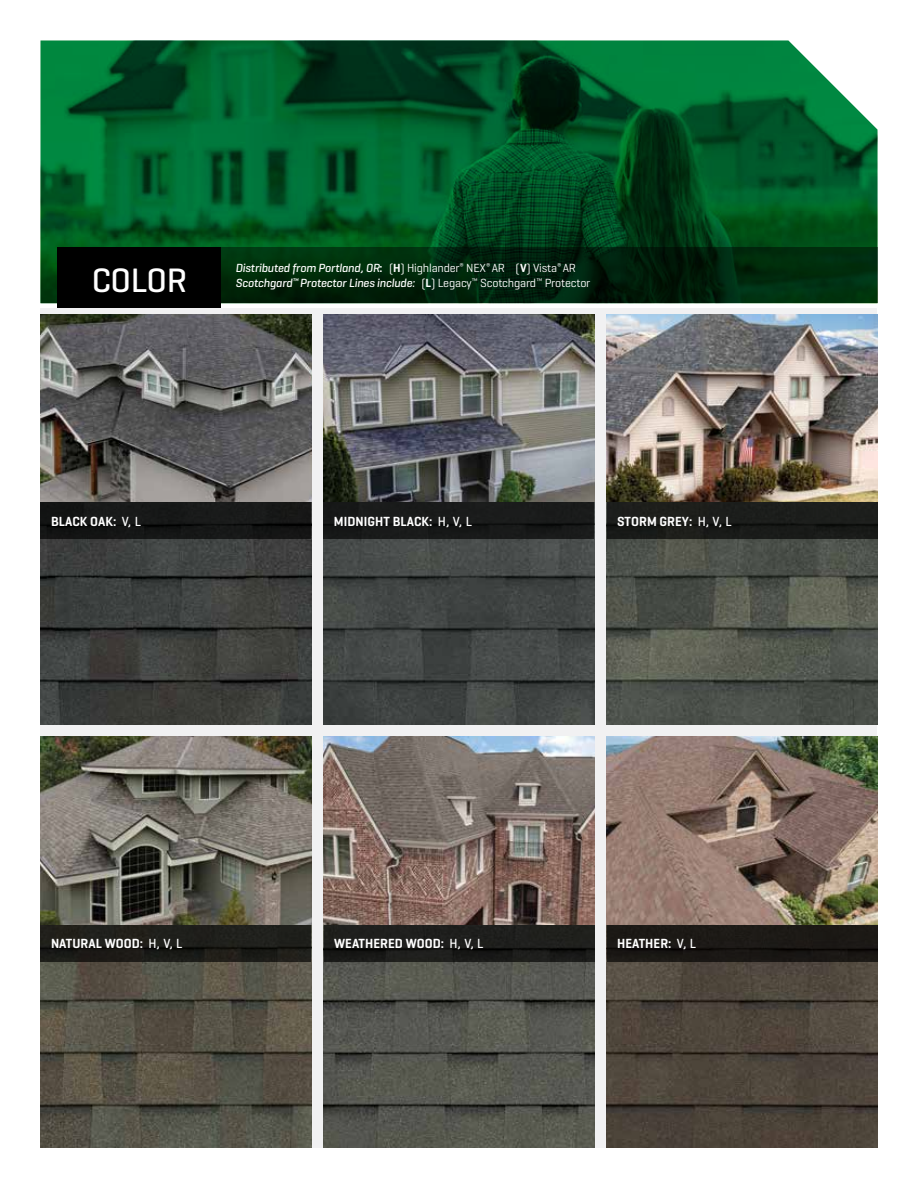
<style>
.page{position:relative;width:918px;height:1188px;background:#fff}
.page>*{position:absolute;margin:0;border:0;box-sizing:border-box;transform-origin:0 0}
.t1{font:500 34.5px "Geogrotesque";letter-spacing:-.01em;color:#fff}
.t2{font:600 13.5px "Geogrotesque";letter-spacing:.005em;color:#fff}
.t3{font:italic 500 12px/15px "Geogrotesque";letter-spacing:-.015em;color:#fff}
.s1{font-weight:600;font-style:normal}
.s2{font-weight:400;font-style:normal}
.s3{font-weight:500}
</style>
<div class="page">
<svg style="left:40px;top:41px;width:838px;height:262px;background:#065e2e"></svg>
<div style="left:58px;top:247px;width:163px;height:64px;background:#000"></div>
<div style="left:40px;top:308px;width:838px;height:840px;background:#f1f1f2"></div>
<img style="left:607px;top:314px;width:271px;height:411px">
<img style="left:607px;top:737px;width:271px;height:411px">
<img style="left:324px;top:737px;width:271px;height:411px">
<div style="left:607px;top:502px;width:271px;height:37px;background:#1b1d1a"></div>
<div style="left:607px;top:925px;width:271px;height:37px;background:#1b1815"></div>
<img style="left:40px;top:737px;width:271px;height:411px">
<img style="left:323px;top:314px;width:271px;height:411px">
<img style="left:40px;top:314px;width:271px;height:411px">
<div style="left:323px;top:502px;width:271px;height:37px;background:#191a1a"></div>
<svg style="left:40px;top:925px;width:271px;height:37px;background:#1d1c18"></svg>
<div style="left:40px;top:502px;width:271px;height:37px;background:#161716"></div>
<svg style="left:324px;top:925px;width:271px;height:37px;background:#1b1c1a"></svg>
<svg style="left:221px;top:247px;width:657px;height:56px;background:#00250b"></svg>
<h1 class="t1" style="left:92px;top:259px;width:97px">COLOR</h1>
<p class="t3" style="left:235px;top:260px;width:357px">Distributed from Portland, OR<span class="s1">:</span> <span class="s2">(</span><span class="s1">H</span><span class="s2">) Highlander</span><sup>®</sup> <span class="s2">NEX</span><sup>®</sup> <span class="s2">AR (</span><span class="s1">V</span><span class="s2">) Vista</span><sup>®</sup> <span class="s2">AR<br></span>Scotchgard<sup>™</sup> Protector Lines include: <span class="s2">(</span><span class="s1">L</span><span class="s2">) Legacy</span><sup>™</sup> <span class="s2">Scotchgard</span><sup>™</sup> <span class="s2">Protector</span></p>
<p class="t2" style="left:51px;top:513px;width:92px">BLACK OAK: <span class="s3">V, L</span></p>
<p class="t2" style="left:334px;top:513px;width:140px">MIDNIGHT BLACK: <span class="s3">H, V, L</span></p>
<p class="t2" style="left:617px;top:513px;width:116px">STORM GREY: <span class="s3">H, V, L</span></p>
<p class="t2" style="left:51px;top:935px;width:133px">NATURAL WOOD: <span class="s3">H, V, L</span></p>
<p class="t2" style="left:334px;top:935px;width:151px">WEATHERED WOOD: <span class="s3">H, V, L</span></p>
<p class="t2" style="left:617px;top:935px;width:81px">HEATHER: <span class="s3">V, L</span></p>
</div>
